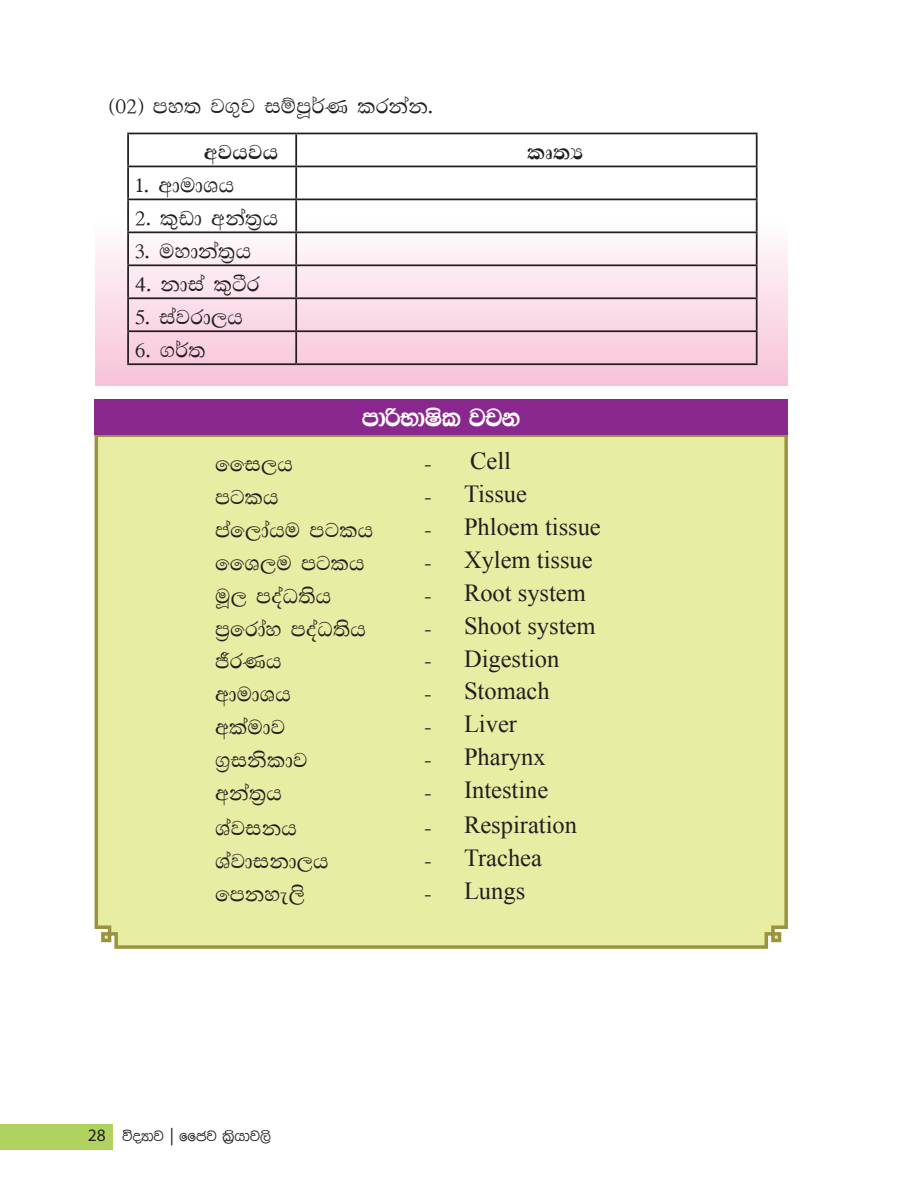
<style>
.page{position:relative;width:914px;height:1197px;background:#fff}
.page>*{position:absolute;margin:0;border:0;box-sizing:border-box;transform-origin:0 0}
.t1{font:26.25px "FM Emaneex";color:#fff}
.t2{font:24.5px/32.9px "FM Abhayax";color:#231f20}
.t3{font:24.5px "Times New Roman";color:#231f20}
.t4{font:700 24.5px "FM Ababld";color:#231f20}
.t5{font:15.75px "FM Malithix";color:#231f20}
.s1{font-family:"FM Abhayax"}
.s2{font-family:"Myriad Pro";font-size:17.5px}
</style>
<div class="page">
<div style="left:0;top:1125px;width:113px;height:25px;background:#b0d360"></div>
<svg style="left:95px;top:219px;width:693px;height:166px"></svg>
<hr style="left:127px;top:133px;width:169px;height:1px;background:#231f20">
<hr style="left:127px;top:134px;width:2px;height:32px;background:#231f20">
<hr style="left:296px;top:133px;width:461px;height:1px;background:#231f20">
<hr style="left:295px;top:134px;width:2px;height:32px;background:#231f20">
<hr style="left:755px;top:134px;width:2px;height:32px;background:#231f20">
<hr style="left:127px;top:166px;width:169px;height:1px;background:#231f20">
<hr style="left:127px;top:167px;width:2px;height:32px;background:#231f20">
<hr style="left:296px;top:166px;width:461px;height:1px;background:#231f20">
<hr style="left:295px;top:167px;width:2px;height:32px;background:#231f20">
<hr style="left:755px;top:167px;width:2px;height:32px;background:#231f20">
<hr style="left:127px;top:199px;width:169px;height:1px;background:#231f20">
<hr style="left:127px;top:200px;width:2px;height:31px;background:#231f20">
<hr style="left:296px;top:199px;width:461px;height:1px;background:#231f20">
<hr style="left:295px;top:200px;width:2px;height:31px;background:#231f20">
<hr style="left:755px;top:200px;width:2px;height:31px;background:#231f20">
<hr style="left:127px;top:231px;width:169px;height:2px;background:#231f20">
<hr style="left:127px;top:233px;width:2px;height:31px;background:#231f20">
<hr style="left:296px;top:231px;width:461px;height:2px;background:#231f20">
<hr style="left:295px;top:233px;width:2px;height:31px;background:#231f20">
<hr style="left:755px;top:233px;width:2px;height:31px;background:#231f20">
<hr style="left:127px;top:264px;width:169px;height:2px;background:#231f20">
<hr style="left:127px;top:266px;width:2px;height:31px;background:#231f20">
<hr style="left:296px;top:264px;width:461px;height:2px;background:#231f20">
<hr style="left:295px;top:266px;width:2px;height:31px;background:#231f20">
<hr style="left:755px;top:266px;width:2px;height:31px;background:#231f20">
<hr style="left:127px;top:297px;width:169px;height:2px;background:#231f20">
<hr style="left:127px;top:299px;width:2px;height:31px;background:#231f20">
<hr style="left:296px;top:297px;width:461px;height:2px;background:#231f20">
<hr style="left:295px;top:299px;width:2px;height:31px;background:#231f20">
<hr style="left:755px;top:299px;width:2px;height:31px;background:#231f20">
<hr style="left:127px;top:330px;width:169px;height:2px;background:#231f20">
<hr style="left:127px;top:332px;width:2px;height:31px;background:#231f20">
<hr style="left:296px;top:330px;width:461px;height:2px;background:#231f20">
<hr style="left:295px;top:332px;width:2px;height:31px;background:#231f20">
<hr style="left:755px;top:332px;width:2px;height:31px;background:#231f20">
<hr style="left:127px;top:363px;width:169px;height:2px;background:#231f20">
<hr style="left:296px;top:363px;width:461px;height:2px;background:#231f20">
<div style="left:94px;top:435px;width:694px;height:514px;background:#e7eda2"></div>
<div style="left:94px;top:399px;width:694px;height:36px;background:#8a278f"></div>
<p class="t2" style="left:109px;top:90px;width:326px">^02&amp; my; j.=j iïmQ¾K lrkak'</p>
<p class="t4" style="left:204px;top:140px;width:76px">wjhjh</p>
<p class="t4" style="left:527px;top:140px;width:58px">lD;H</p>
<p class="t2" style="left:135px;top:169px;width:145px">1' wdudYh<br>2' l=vd wka;%h<br>3' uydka;%h<br>4' kdia l=àr<br>5' iajrd,h<br>6' .¾;</p>
<p class="t1" style="left:362px;top:403px;width:159px">mdßNdIsl jpk</p>
<p class="t2" style="left:215px;top:448px;width:79px">ffi,h</p>
<p class="t3" style="left:424px;top:444px;width:88px"><span class="s1">-</span> Cell</p>
<p class="t2" style="left:215px;top:481px;width:65px">mglh</p>
<p class="t3" style="left:424px;top:477px;width:104px"><span class="s1">-</span> Tissue</p>
<p class="t2" style="left:215px;top:514px;width:160px">maf,dahu mglh</p>
<p class="t3" style="left:424px;top:510px;width:178px"><span class="s1">-</span> Phloem tissue</p>
<p class="t2" style="left:215px;top:547px;width:151px">ffY,u mglh</p>
<p class="t3" style="left:424px;top:543px;width:170px"><span class="s1">-</span> Xylem tissue</p>
<p class="t2" style="left:215px;top:580px;width:118px">uQ, moaO;sh</p>
<p class="t3" style="left:424px;top:576px;width:163px"><span class="s1">-</span> Root system</p>
<p class="t2" style="left:215px;top:613px;width:153px">m%frday moaO;sh</p>
<p class="t3" style="left:424px;top:609px;width:173px"><span class="s1">-</span> Shoot system</p>
<p class="t2" style="left:215px;top:646px;width:68px">ÔrKh</p>
<p class="t3" style="left:424px;top:642px;width:137px"><span class="s1">-</span> Digestion</p>
<p class="t2" style="left:215px;top:678px;width:77px">wdudYh</p>
<p class="t3" style="left:424px;top:675px;width:127px"><span class="s1">-</span> Stomach</p>
<p class="t2" style="left:215px;top:711px;width:72px">wlaudj</p>
<p class="t3" style="left:424px;top:708px;width:94px"><span class="s1">-</span> Liver</p>
<p class="t2" style="left:215px;top:744px;width:94px">.%iksldj</p>
<p class="t3" style="left:424px;top:741px;width:123px"><span class="s1">-</span> Pharynx</p>
<p class="t2" style="left:215px;top:777px;width:69px">wka;%h</p>
<p class="t3" style="left:424px;top:774px;width:126px"><span class="s1">-</span> Intestine</p>
<p class="t2" style="left:215px;top:812px;width:84px">Yajikh</p>
<p class="t3" style="left:424px;top:808px;width:154px"><span class="s1">-</span> Respiration</p>
<p class="t2" style="left:215px;top:845px;width:115px">Yajdikd,h</p>
<p class="t3" style="left:424px;top:841px;width:119px"><span class="s1">-</span> Trachea</p>
<p class="t2" style="left:215px;top:878px;width:105px">fmkye,s</p>
<p class="t3" style="left:424px;top:874px;width:103px"><span class="s1">-</span> Lungs</p>
<p class="t5" style="left:88px;top:1128px;width:194px"><span class="s2">28</span> úoHdj <span class="s2">|</span> ffcj l%shdj,s</p>
</div>
